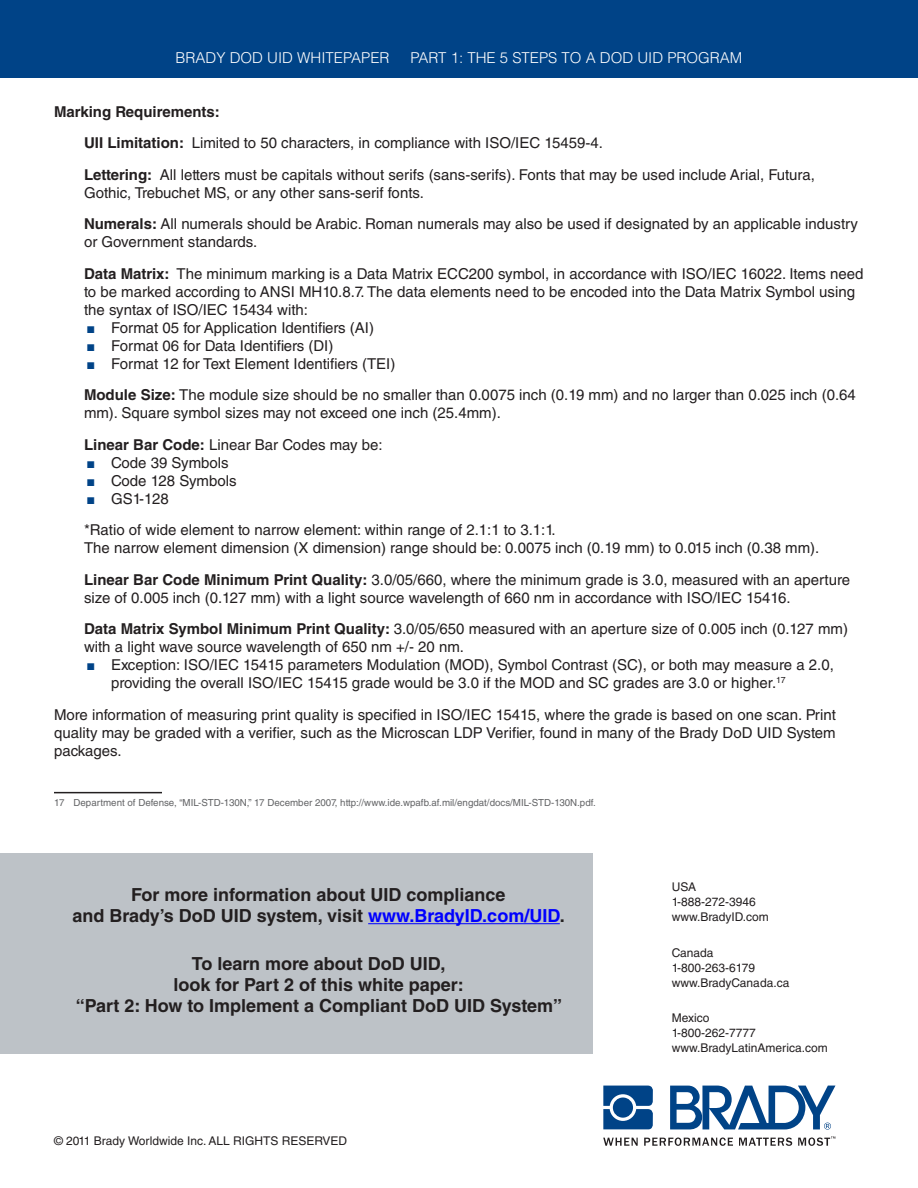
<style>
.page{position:relative;width:918px;height:1188px;background:#fff}
.page>*{position:absolute;margin:0;border:0;box-sizing:border-box;transform-origin:0 0}
.t1{font:700 18px/21px "Helvetica LT Std";color:#231f20;text-align:center}
.t2{font:15px/31.5px "Helvetica LT Std";color:#231f20}
.t3{font:300 15px "Helvetica LT";color:#fff}
.t4{font:12px/15px "Helvetica LT Std";color:#231f20}
.t5{font:9.75px "Helvetica LT Std";color:#636466}
.s1{font-weight:700}
.s2{color:#004387}
.s3{color:#00f}
</style>
<div class="page">
<div style="left:0;top:0;width:918px;height:77px;background:#004387"></div>
<svg style="left:603px;top:1086px;width:50px;height:43px;background:#2f669d"></svg>
<div style="left:613px;top:1098px;width:20px;height:20px;background:#004387;border-radius:50%"></div>
<svg style="left:670px;top:1086px;width:165px;height:44px"></svg>
<svg style="left:603px;top:1138px;width:35px;height:8px"></svg>
<svg style="left:644px;top:1138px;width:89px;height:8px"></svg>
<svg style="left:739px;top:1138px;width:53px;height:8px"></svg>
<svg style="left:798px;top:1136px;width:37px;height:10px"></svg>
<div style="left:0;top:854px;width:592px;height:200px;background:#bdc2c7"></div>
<hr style="left:54px;top:792px;width:108px;height:1px;background:#231f20">
<hr style="left:368px;top:923px;width:192px;height:1px;background:#00f">
<p class="t3" style="left:176px;top:48px;width:215px">BRADY DOD UID WHITEPAPER</p>
<p class="t3" style="left:410px;top:48px;width:334px">PART 1: THE 5 STEPS TO A DOD UID PROGRAM</p>
<p class="t2" style="left:84px;top:96px;width:732px;text-indent:-30px"><span class="s1">Marking Requirements:<br>UII Limitation:</span> Limited to 50 characters, in compliance with ISO/IEC 15459-4.<br><span class="s1">Lettering:</span> All letters must be capitals without serifs (sans-serifs). Fonts that may be used include Arial, Futura,</p>
<p class="t2" style="left:84px;top:177px;width:776px">Gothic, Trebuchet MS, or any other sans-serif fonts.<br><span class="s1">Numerals:</span> All numerals should be Arabic. Roman numerals may also be used if designated by an applicable industry</p>
<p class="t2" style="left:84px;top:226px;width:781px">or Government standards.<br><span class="s1">Data Matrix:</span> The minimum marking is a Data Matrix ECC200 symbol, in accordance with ISO/IEC 16022. Items need</p>
<p class="t2" style="left:84px;top:283px;width:773px;line-height:18px">to be marked according to ANSI MH10.8.7. The data elements need to be encoded into the Data Matrix Symbol using the syntax of ISO/IEC 15434 with:</p>
<p class="t2" style="left:87px;top:312px;width:289px"><span class="s2">■</span> Format 05 for Application Identifiers (AI)</p>
<p class="t2" style="left:87px;top:330px;width:248px"><span class="s2">■</span> Format 06 for Data Identifiers (DI)</p>
<p class="t2" style="left:84px;top:348px;width:773px"><span class="s2">■</span> Format 12 for Text Element Identifiers (TEI)<br><span class="s1">Module Size:</span> The module size should be no smaller than 0.0075 inch (0.19 mm) and no larger than 0.025 inch (0.64</p>
<p class="t2" style="left:84px;top:397px;width:418px">mm). Square symbol sizes may not exceed one inch (25.4mm).<br><span class="s1">Linear Bar Code:</span> Linear Bar Codes may be:</p>
<p class="t2" style="left:87px;top:447px;width:143px"><span class="s2">■</span> Code 39 Symbols</p>
<p class="t2" style="left:87px;top:465px;width:151px"><span class="s2">■</span> Code 128 Symbols</p>
<p class="t2" style="left:84px;top:483px;width:473px"><span class="s2">■</span> GS1-128<br>*Ratio of wide element to narrow element: within range of 2.1:1 to 3.1:1.</p>
<p class="t2" style="left:84px;top:532px;width:768px">The narrow element dimension (X dimension) range should be: 0.0075 inch (0.19 mm) to 0.015 inch (0.38 mm).<br><span class="s1">Linear Bar Code Minimum Print Quality:</span> 3.0/05/660, where the minimum grade is 3.0, measured with an aperture</p>
<p class="t2" style="left:84px;top:582px;width:766px">size of 0.005 inch (0.127 mm) with a light source wavelength of 660 nm in accordance with ISO/IEC 15416.<br><span class="s1">Data Matrix Symbol Minimum Print Quality:</span> 3.0/05/650 measured with an aperture size of 0.005 inch (0.127 mm)</p>
<p class="t2" style="left:84px;top:631px;width:382px">with a light wave source wavelength of 650 nm +/- 20 nm.</p>
<p class="t2" style="left:111px;top:656px;width:724px;line-height:18px;text-indent:-24px"><span class="s2">■</span> Exception: ISO/IEC 15415 parameters Modulation (MOD), Symbol Contrast (SC), or both may measure a 2.0, providing the overall ISO/IEC 15415 grade would be 3.0 if the MOD and SC grades are 3.0 or higher.<sup>17</sup></p>
<p class="t2" style="left:54px;top:706px;width:783px;line-height:18px;text-align:justify">More information of measuring print quality is specified in ISO/IEC 15415, where the grade is based on one scan. Print quality may be graded with a verifier, such as the Microscan LDP Verifier, found in many of the Brady DoD UID System packages.</p>
<p class="t5" style="left:54px;top:797px;width:543px">17 Department of Defense, “MIL-STD-130N,” 17 December 2007, http://www.ide.wpafb.af.mil/engdat/docs/MIL-STD-130N.pdf.</p>
<p class="t1" style="left:73px;top:884px;width:494px">For more information about UID compliance<br>and Brady’s DoD UID system, visit <span class="s3">www.BradyID.com/UID</span>.</p>
<p class="t1" style="left:76px;top:953px;width:488px">To learn more about DoD UID,<br>look for Part 2 of this white paper:<br>“Part 2: How to Implement a Compliant DoD UID System”</p>
<p class="t4" style="left:54px;top:1133px;width:295px">© 2011 Brady Worldwide Inc. ALL RIGHTS RESERVED</p>
<p class="t4" style="left:672px;top:880px;width:98px">USA<br>1-888-272-3946 www.BradyID.com</p>
<p class="t4" style="left:672px;top:945px;width:119px">Canada<br>1-800-263-6179 www.BradyCanada.ca</p>
<p class="t4" style="left:672px;top:1010px;width:158px">Mexico<br>1-800-262-7777 www.BradyLatinAmerica.com</p>
</div>
